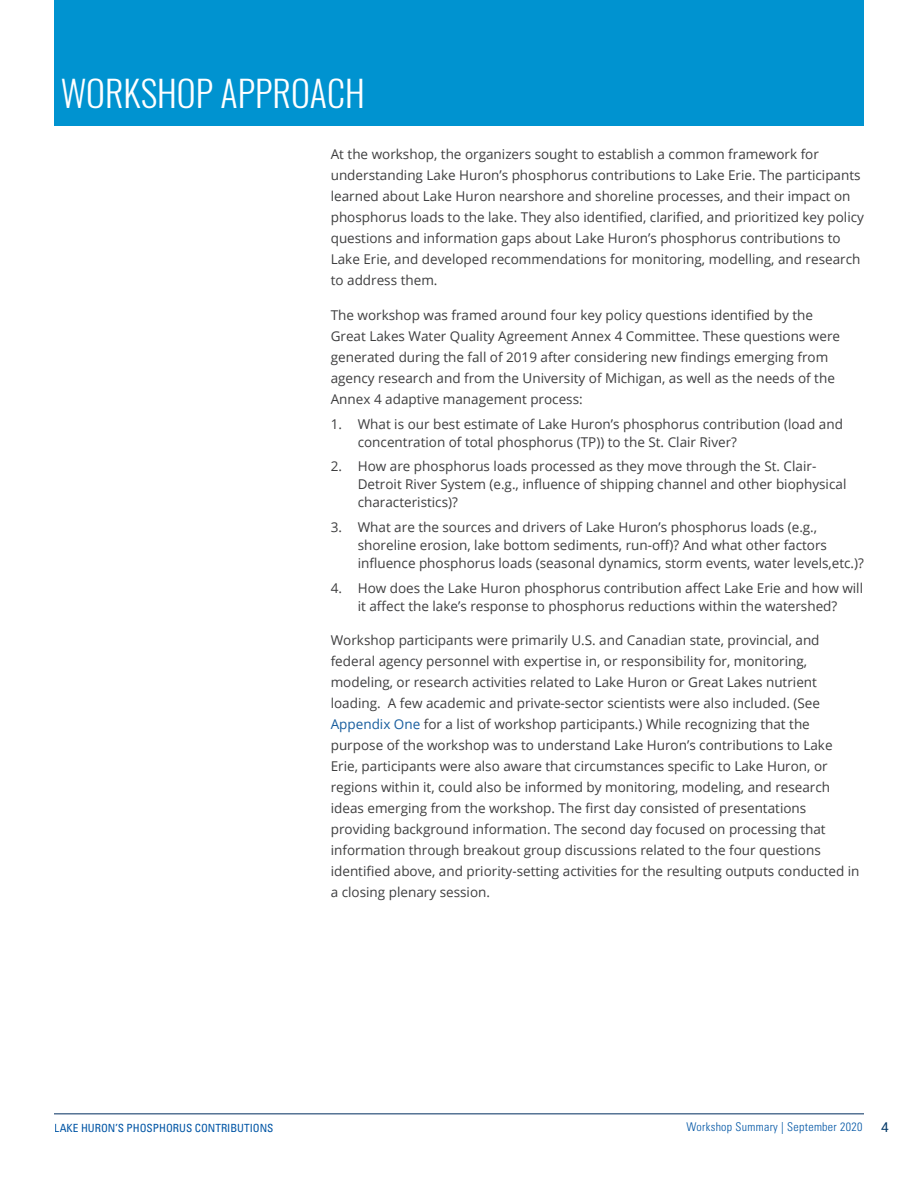
<style>
.page{position:relative;width:918px;height:1188px;background:#fff}
.page>*{position:absolute;margin:0;border:0;box-sizing:border-box;transform-origin:0 0}
.TITLE-2{font:300 36px "Oswald";color:#fff}
.t1{font:13.5px/21px "Open Sans";color:#3e3e3f}
.t2{font:13.5px "Roboto";color:#043968}
.t3{font:300 condensed 12px "Univers LT Std";letter-spacing:.025em;color:#0155a5}
.t4{font:condensed 11.25px "Univers LT Std";color:#0155a5}
.s1{color:#175d9e}
</style>
<div class="page">
<hr style="left:54px;top:1114px;width:810px;height:1px;background:#002d5e">
<div style="left:54px;top:0;width:810px;height:125px;background:#0093d0"></div>
<p class="TITLE-2" style="left:61px;top:62px;width:306px">WORKSHOP APPROACH</p>
<p class="t1" style="left:331px;top:144px;width:535px">At the workshop, the organizers sought to establish a common framework for understanding Lake Huron’s phosphorus contributions to Lake Erie. The participants learned about Lake Huron nearshore and shoreline processes, and their impact on phosphorus loads to the lake. They also identified, clarified, and prioritized key policy questions and information gaps about Lake Huron’s phosphorus contributions to Lake Erie, and developed recommendations for monitoring, modelling, and research to address them.</p>
<p class="t1" style="left:331px;top:304px;width:511px">The workshop was framed around four key policy questions identified by the Great Lakes Water Quality Agreement Annex 4 Committee. These questions were generated during the fall of 2019 after considering new findings emerging from agency research and from the University of Michigan, as well as the needs of the Annex 4 adaptive management process:</p>
<p class="t1" style="left:358px;top:414px;width:487px;line-height:18px;text-indent:-27px">1. What is our best estimate of Lake Huron’s phosphorus contribution (load and concentration of total phosphorus (TP)) to the St. Clair River?</p>
<p class="t1" style="left:358px;top:457px;width:490px;line-height:18px;text-indent:-27px">2. How are phosphorus loads processed as they move through the St. Clair-<br>Detroit River System (e.g., influence of shipping channel and other biophysical characteristics)?</p>
<p class="t1" style="left:358px;top:518px;width:508px;line-height:18px;text-indent:-27px">3. What are the sources and drivers of Lake Huron’s phosphorus loads (e.g., shoreline erosion, lake bottom sediments, run-off)? And what other factors influence phosphorus loads (seasonal dynamics, storm events, water levels,etc.)?</p>
<p class="t1" style="left:331px;top:579px;width:534px;line-height:18px;text-align:center">4. How does the Lake Huron phosphorus contribution affect Lake Erie and how will it affect the lake’s response to phosphorus reductions within the watershed?</p>
<p class="t1" style="left:331px;top:630px;width:530px">Workshop participants were primarily U.S. and Canadian state, provincial, and federal agency personnel with expertise in, or responsibility for, monitoring, modeling, or research activities related to Lake Huron or Great Lakes nutrient loading. A few academic and private-sector scientists were also included. (See <span class="s1">Appendix One</span> for a list of workshop participants.) While recognizing that the purpose of the workshop was to understand Lake Huron’s contributions to Lake Erie, participants were also aware that circumstances specific to Lake Huron, or regions within it, could also be informed by monitoring, modeling, and research ideas emerging from the workshop. The first day consisted of presentations providing background information. The second day focused on processing that information through breakout group discussions related to the four questions identified above, and priority-setting activities for the resulting outputs conducted in a closing plenary session.</p>
<p class="t4" style="left:55px;top:1121px;width:220px">LAKE HURON’S PHOSPHORUS CONTRIBUTIONS</p>
<p class="t3" style="left:686px;top:1120px;width:177px">Workshop Summary | September 2020</p>
<p class="t2" style="left:881px;top:1118px;width:9px">4</p>
</div>
